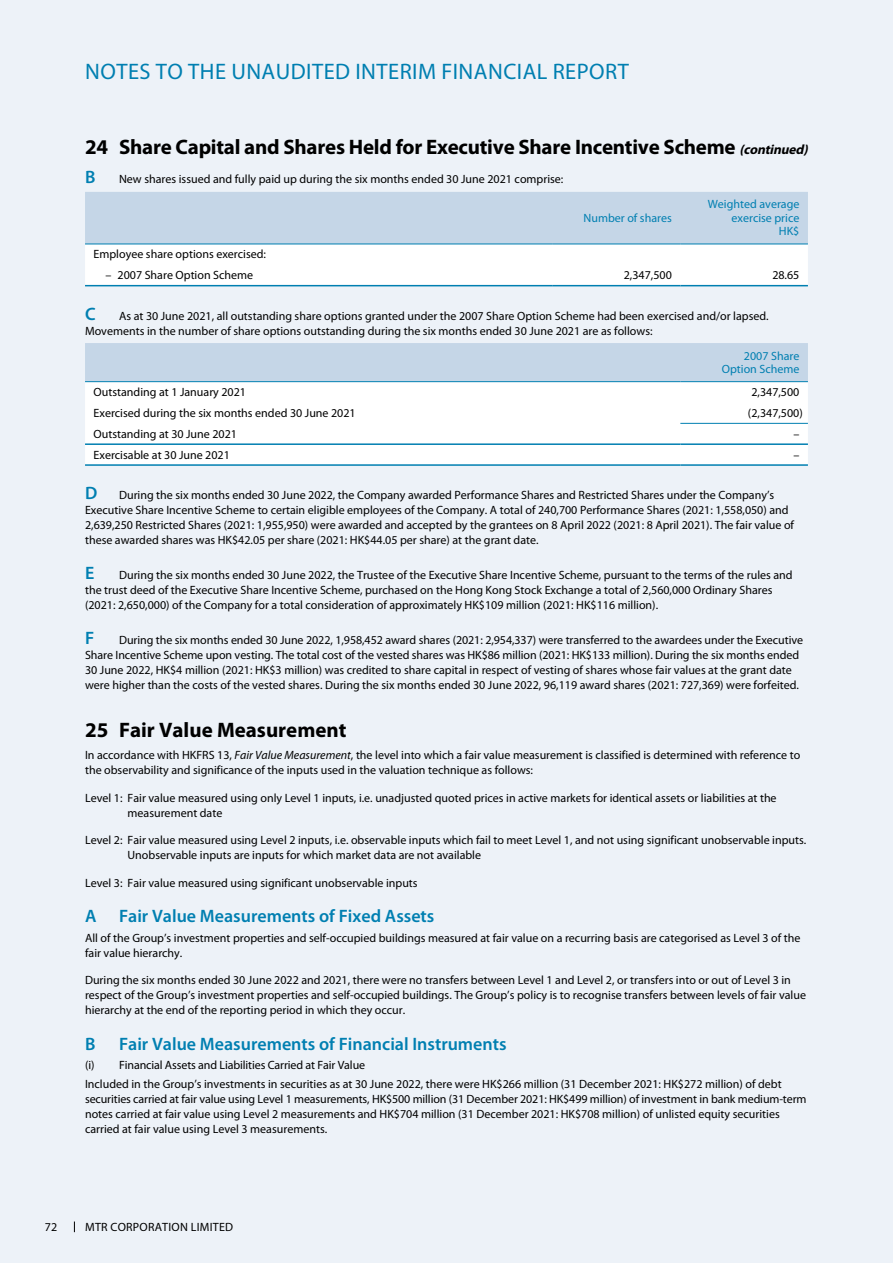
<style>
.page{position:relative;width:893px;height:1263px;background:#edf2f8}
.page>*{position:absolute;margin:0;border:0;box-sizing:border-box;transform-origin:0 0}
.t1{font:22.5px "Myriad Pro";letter-spacing:.02em;color:#007fb1}
.t2{font:700 21px "Myriad Pro";letter-spacing:-.01em;color:#000}
.t3{font:600 18px "Myriad Pro";color:#007fb1}
.t4{font:12px/15px "Myriad Pro";color:#000}
.t5{font:12px/13.5px "Myriad Pro";color:#007fb1;text-align:right}
.t6{font:12px "Myriad Pro";letter-spacing:.02em;color:#000}
.s1{font-style:italic;font-size:13.5px}
.s2{font-weight:600;font-size:18px;color:#007fb1}
.s3{font-style:italic}
</style>
<div class="page">
<svg style="left:85px;top:192px;width:723px;height:92px"></svg>
<hr style="left:85px;top:244px;width:468px;height:1px;background:#007fb1">
<hr style="left:553px;top:244px;width:127px;height:1px;background:#007fb1">
<hr style="left:680px;top:244px;width:128px;height:1px;background:#007fb1">
<hr style="left:85px;top:285px;width:468px;height:1px;background:#007fb1">
<hr style="left:553px;top:285px;width:127px;height:1px;background:#007fb1">
<hr style="left:680px;top:285px;width:128px;height:1px;background:#007fb1">
<div style="left:85px;top:343px;width:723px;height:38px;background:#c5d6e7"></div>
<div style="left:85px;top:382px;width:723px;height:82px;background:#fff"></div>
<hr style="left:85px;top:381px;width:595px;height:1px;background:#007fb1">
<hr style="left:680px;top:381px;width:128px;height:1px;background:#007fb1">
<hr style="left:85px;top:464px;width:595px;height:2px;background:#007fb1">
<hr style="left:680px;top:464px;width:128px;height:2px;background:#007fb1">
<hr style="left:85px;top:443px;width:595px;height:2px;background:#007fb1">
<hr style="left:680px;top:443px;width:128px;height:2px;background:#007fb1">
<hr style="left:680px;top:423px;width:128px;height:1px;background:#007fb1">
<h1 class="t1" style="left:85px;top:59px;width:545px">NOTES TO THE UNAUDITED INTERIM FINANCIAL REPORT</h1>
<h2 class="t2" style="left:85px;top:134px;width:728px">24 Share Capital and Shares Held for Executive Share Incentive Scheme <span class="s1">(continued)</span></h2>
<h3 class="t3" style="left:85px;top:167px;width:12px">B</h3>
<p class="t4" style="left:119px;top:172px;width:446px">New shares issued and fully paid up during the six months ended 30 June 2021 comprise:</p>
<p class="t5" style="left:583px;top:211px;width:90px">Number of shares</p>
<p class="t5" style="left:708px;top:198px;width:93px">Weighted average exercise price<br>HK$</p>
<p class="t4" style="left:94px;top:247px;width:174px">Employee share options exercised:</p>
<p class="t4" style="left:106px;top:268px;width:149px">– 2007 Share Option Scheme</p>
<p class="t4" style="left:624px;top:268px;width:50px">2,347,500</p>
<p class="t4" style="left:772px;top:268px;width:29px">28.65</p>
<h3 class="t3" style="left:85px;top:304px;width:12px">C</h3>
<p class="t4" style="left:85px;top:308px;width:685px;text-indent:34px">As at 30 June 2021, all outstanding share options granted under the 2007 Share Option Scheme had been exercised and/or lapsed.<br>Movements in the number of share options outstanding during the six months ended 30 June 2021 are as follows:</p>
<p class="t5" style="left:722px;top:349px;width:79px">2007 Share<br>Option Scheme</p>
<p class="t4" style="left:94px;top:385px;width:154px">Outstanding at 1 January 2021</p>
<p class="t4" style="left:751px;top:385px;width:50px">2,347,500</p>
<p class="t4" style="left:94px;top:406px;width:264px">Exercised during the six months ended 30 June 2021</p>
<p class="t4" style="left:748px;top:406px;width:56px">(2,347,500)</p>
<p class="t4" style="left:94px;top:426px;width:145px">Outstanding at 30 June 2021</p>
<p class="t4" style="left:793px;top:426px;width:7px">–</p>
<p class="t4" style="left:94px;top:447px;width:138px">Exercisable at 30 June 2021</p>
<p class="t4" style="left:793px;top:447px;width:7px">–</p>
<p class="t4" style="left:85px;top:488px;width:711px"><span class="s2">D</span> During the six months ended 30 June 2022, the Company awarded Performance Shares and Restricted Shares under the Company’s Executive Share Incentive Scheme to certain eligible employees of the Company. A total of 240,700 Performance Shares (2021: 1,558,050) and 2,639,250 Restricted Shares (2021: 1,955,950) were awarded and accepted by the grantees on 8 April 2022 (2021: 8 April 2021). The fair value of these awarded shares was HK$42.05 per share (2021: HK$44.05 per share) at the grant date.</p>
<h3 class="t3" style="left:85px;top:563px;width:11px">E</h3>
<p class="t4" style="left:85px;top:568px;width:709px;text-indent:34px">During the six months ended 30 June 2022, the Trustee of the Executive Share Incentive Scheme, pursuant to the terms of the rules and the trust deed of the Executive Share Incentive Scheme, purchased on the Hong Kong Stock Exchange a total of 2,560,000 Ordinary Shares (2021: 2,650,000) of the Company for a total consideration of approximately HK$109 million (2021: HK$116 million).</p>
<h3 class="t3" style="left:85px;top:628px;width:11px">F</h3>
<p class="t4" style="left:85px;top:633px;width:720px;text-indent:34px">During the six months ended 30 June 2022, 1,958,452 award shares (2021: 2,954,337) were transferred to the awardees under the Executive Share Incentive Scheme upon vesting. The total cost of the vested shares was HK$86 million (2021: HK$133 million). During the six months ended 30 June 2022, HK$4 million (2021: HK$3 million) was credited to share capital in respect of vesting of shares whose fair values at the grant date were higher than the costs of the vested shares. During the six months ended 30 June 2022, 96,119 award shares (2021: 727,369) were forfeited.</p>
<h2 class="t2" style="left:85px;top:717px;width:263px">25 Fair Value Measurement</h2>
<p class="t4" style="left:85px;top:747px;width:717px">In accordance with HKFRS 13, <span class="s3">Fair Value Measurement</span>, the level into which a fair value measurement is classified is determined with reference to the observability and significance of the inputs used in the valuation technique as follows:</p>
<p class="t4" style="left:128px;top:790px;width:651px;text-indent:-43px">Level 1: Fair value measured using only Level 1 inputs, i.e. unadjusted quoted prices in active markets for identical assets or liabilities at the measurement date</p>
<p class="t4" style="left:128px;top:833px;width:680px;text-indent:-43px">Level 2: Fair value measured using Level 2 inputs, i.e. observable inputs which fail to meet Level 1, and not using significant unobservable inputs.<br>Unobservable inputs are inputs for which market data are not available</p>
<p class="t4" style="left:85px;top:876px;width:334px">Level 3: Fair value measured using significant unobservable inputs</p>
<h3 class="t3" style="left:85px;top:906px;width:13px">A</h3>
<h3 class="t3" style="left:119px;top:906px;width:317px">Fair Value Measurements of Fixed Assets</h3>
<p class="t4" style="left:85px;top:930px;width:717px">All of the Group’s investment properties and self-occupied buildings measured at fair value on a recurring basis are categorised as Level 3 of the fair value hierarchy.</p>
<p class="t4" style="left:85px;top:973px;width:722px">During the six months ended 30 June 2022 and 2021, there were no transfers between Level 1 and Level 2, or transfers into or out of Level 3 in respect of the Group’s investment properties and self-occupied buildings. The Group’s policy is to recognise transfers between levels of fair value hierarchy at the end of the reporting period in which they occur.</p>
<h3 class="t3" style="left:85px;top:1034px;width:12px">B</h3>
<h3 class="t3" style="left:119px;top:1034px;width:389px">Fair Value Measurements of Financial Instruments</h3>
<p class="t4" style="left:85px;top:1055px;width:698px;line-height:19.2px">(i) Financial Assets and Liabilities Carried at Fair Value<br>Included in the Group’s investments in securities as at 30 June 2022, there were HK$266 million (31 December 2021: HK$272 million) of debt</p>
<p class="t4" style="left:85px;top:1092px;width:723px">securities carried at fair value using Level 1 measurements, HK$500 million (31 December 2021: HK$499 million) of investment in bank medium-term notes carried at fair value using Level 2 measurements and HK$704 million (31 December 2021: HK$708 million) of unlisted equity securities carried at fair value using Level 3 measurements.</p>
<p class="t4" style="left:45px;top:1219px;width:14px">72</p>
<p class="t6" style="left:85px;top:1220px;width:149px">MTR CORPORATION LIMITED</p>
</div>
